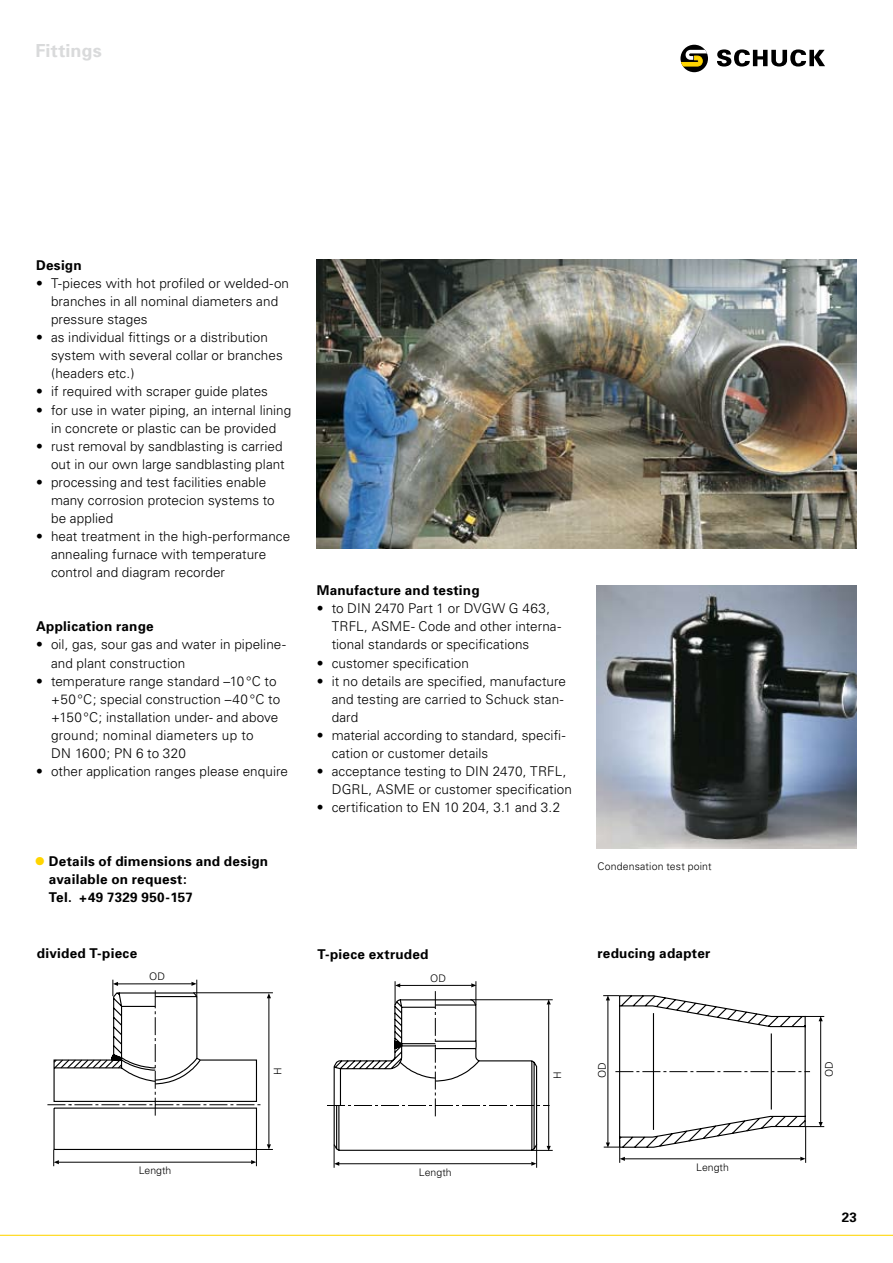
<style>
.page{position:relative;width:893px;height:1263px;background:#fff}
.page>*{position:absolute;margin:0;border:0;box-sizing:border-box;transform-origin:0 0}
.t1{font:700 18px "Univers";letter-spacing:.005em;color:#d9dadb}
.t2{font:300 13.5px/18px "Univers";letter-spacing:.005em;color:#000}
.t3{font:700 13.5px/18px "Univers";letter-spacing:.02em;color:#000}
.t4{font:300 10.5px "Univers";color:#000}
.s1{font-size:33px;color:#ffd500}
</style>
<div class="page">
<svg style="left:0;top:1234px;width:893px;height:2px;background:#ffe877"></svg>
<img style="left:316px;top:259px;width:540px;height:289px">
<img style="left:597px;top:585px;width:259px;height:264px">
<svg style="left:717px;top:49px;width:108px;height:18px"></svg>
<svg style="left:680px;top:45px;width:28px;height:27px"></svg>
<svg style="left:680px;top:50px;width:28px;height:16px"></svg>
<svg style="left:603px;top:995px;width:221px;height:168px"></svg>
<hr style="left:805px;top:1127px;width:1px;height:36px;background:#000">
<svg style="left:47px;top:980px;width:226px;height:186px"></svg>
<svg style="left:327px;top:981px;width:226px;height:187px"></svg>
<hr style="left:521px;top:1002px;width:1px;height:143px;background:#000">
<h1 class="t1" style="left:36px;top:40px;width:68px">Fittings</h1>
<p class="t3" style="left:36px;top:256px;width:47px">Design</p>
<p class="t2" style="left:51px;top:274px;width:240px;text-indent:-15px">• T-pieces with hot profiled or welded-on branches in all nominal diameters and pressure stages</p>
<p class="t2" style="left:51px;top:328px;width:233px;text-indent:-15px">• as individual fittings or a distribution system with several collar or branches (headers etc.)</p>
<p class="t2" style="left:36px;top:383px;width:233px">• if required with scraper guide plates</p>
<p class="t2" style="left:36px;top:401px;width:257px;text-align:center">• for use in water piping, an internal lining in concrete or plastic can be provided</p>
<p class="t2" style="left:36px;top:437px;width:250px;text-align:right">• rust removal by sandblasting is carried out in our own large sandblasting plant</p>
<p class="t2" style="left:51px;top:473px;width:225px;text-indent:-15px">• processing and test facilities enable many corrosion protecion systems to be applied</p>
<p class="t2" style="left:51px;top:527px;width:241px;text-indent:-15px">• heat treatment in the high-performance annealing furnace with temperature control and diagram recorder</p>
<p class="t3" style="left:36px;top:618px;width:119px">Application range</p>
<p class="t2" style="left:51px;top:636px;width:236px;text-indent:-15px">• oil, gas, sour gas and water in pipeline&shy;and plant construction</p>
<p class="t2" style="left:51px;top:672px;width:231px;text-indent:-15px">• temperature range standard –10°C to +50°C; special construction –40°C to +150°C; installation under- and above ground; nominal diameters up to<br>DN 1600; PN 6 to 320</p>
<p class="t2" style="left:36px;top:762px;width:253px">• other application ranges please enquire</p>
<p class="t3" style="left:49px;top:852px;width:221px;text-indent:-15px"><span class="s1">•</span> Details of dimensions and design available on request:<br>Tel. +49 7329 950-157</p>
<p class="t3" style="left:37px;top:945px;width:102px">divided T-piece</p>
<p class="t4" style="left:149px;top:970px;width:17px">OD</p>
<p class="t3" style="left:317px;top:581px;width:164px">Manufacture and testing</p>
<p class="t2" style="left:332px;top:599px;width:231px;text-indent:-15px">• to DIN 2470 Part 1 or DVGW G 463,<br>TRFL, ASME- Code and other interna&shy;tional standards or specifications</p>
<p class="t2" style="left:317px;top:654px;width:154px">• customer specification</p>
<p class="t2" style="left:332px;top:672px;width:236px;text-indent:-15px">• it no details are specified, manufacture and testing are carried to Schuck stan&shy;dard</p>
<p class="t2" style="left:332px;top:726px;width:235px;text-indent:-15px">• material according to standard, specifi&shy;cation or customer details</p>
<p class="t2" style="left:332px;top:762px;width:242px;text-indent:-15px">• acceptance testing to DIN 2470, TRFL,<br>DGRL, ASME or customer specification</p>
<p class="t2" style="left:317px;top:798px;width:245px">• certification to EN 10 204, 3.1 and 3.2</p>
<p class="t3" style="left:317px;top:946px;width:113px">T-piece extruded</p>
<p class="t4" style="left:430px;top:972px;width:17px">OD</p>
<p class="t4" style="left:597px;top:860px;width:116px">Condensation test point</p>
<p class="t3" style="left:597px;top:945px;width:114px">reducing adapter</p>
<p class="t4" style="left:271px;top:1075px;width:9px;rotate:-90deg">H</p>
<p class="t4" style="left:551px;top:1079px;width:9px;rotate:-90deg">H</p>
<p class="t4" style="left:596px;top:1078px;width:17px;rotate:-90deg">OD</p>
<p class="t4" style="left:823px;top:1077px;width:17px;rotate:-90deg">OD</p>
<p class="t4" style="left:139px;top:1164px;width:34px">Length</p>
<p class="t4" style="left:419px;top:1166px;width:34px">Length</p>
<p class="t4" style="left:696px;top:1161px;width:34px">Length</p>
<p class="t3" style="left:842px;top:1208px;width:17px">23</p>
</div>
